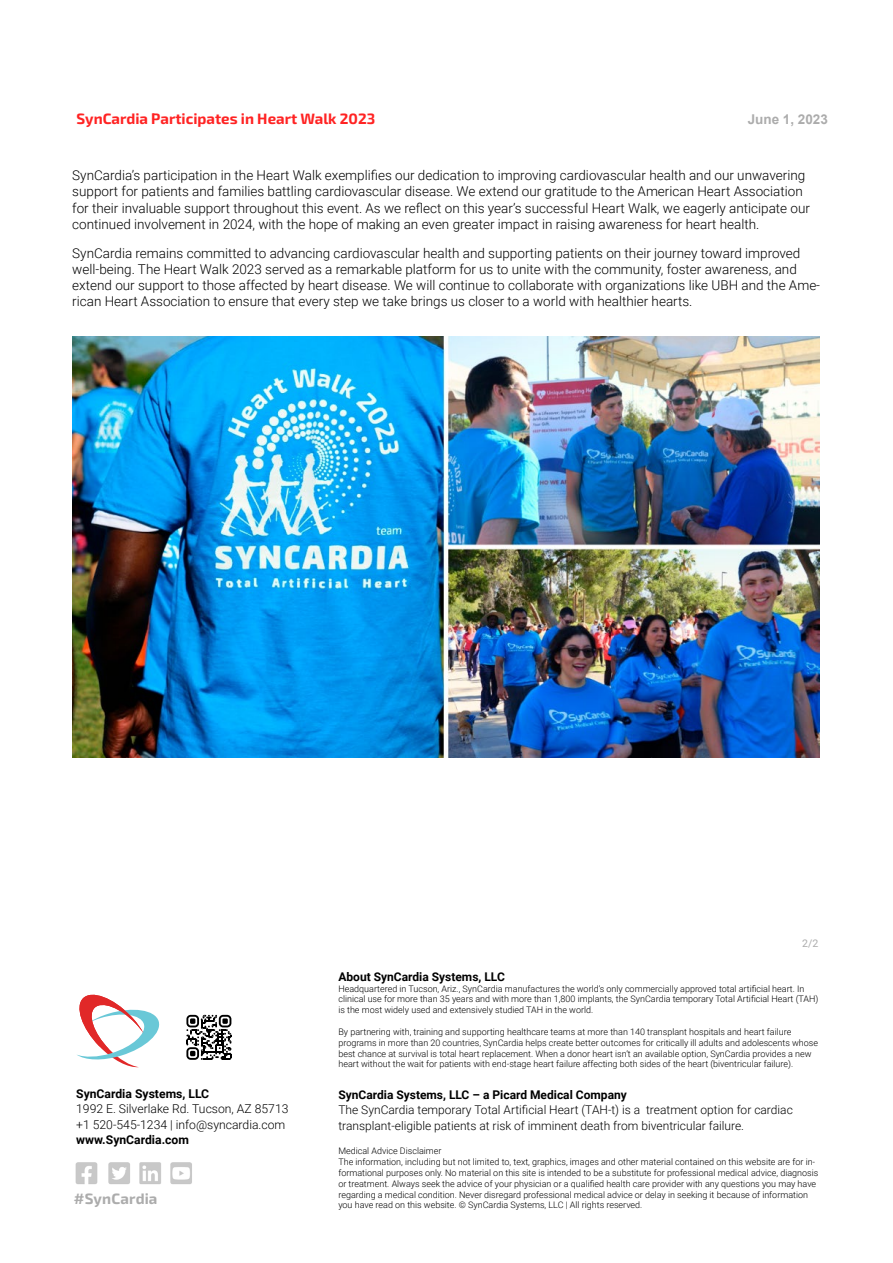
<style>
.page{position:relative;width:893px;height:1263px;background:#fff}
.page>*{position:absolute;margin:0;border:0;box-sizing:border-box;transform-origin:0 0}
.t1{font:15px "Exo 2";color:#ff2323}
.t2{font:15px "Exo 2";letter-spacing:.01em;color:#acacac}
.t3{font:300 13.5px/16.2px "Roboto";color:#000}
.t4{font:700 13.5px "Arial";color:#acacac}
.t5{font:300 12.15px/15.6px "Roboto";color:#000}
.t6{font:700 12.15px "Roboto";color:#000}
.t7{font:300 12px/15.6px "Roboto";color:#000}
.t8{font:700 12px "Roboto";color:#000}
.t9{font:10.5px "Roboto";color:#acacac}
.t10{font:300 9px/10.8px "Roboto";color:#000}
</style>
<div class="page">
<svg style="left:77px;top:995px;width:83px;height:73px"></svg>
<img style="left:75px;top:1162px;width:117px;height:23px">
<svg style="left:186px;top:1015px;width:45px;height:45px"></svg>
<img style="left:72px;top:336px;width:748px;height:422px">
<h1 class="t1" style="left:77px;top:109px;width:300px">SynCardia Participates in Heart Walk 2023</h1>
<h2 class="t4" style="left:748px;top:111px;width:82px">June 1, 2023</h2>
<p class="t3" style="left:72px;top:167px;width:739px">SynCardia’s participation in the Heart Walk exemplifies our dedication to improving cardiovascular health and our unwavering support for patients and families battling cardiovascular disease. We extend our gratitude to the American Heart Association for their invaluable support throughout this event. As we reflect on this year’s successful Heart Walk, we eagerly anticipate our continued involvement in 2024, with the hope of making an even greater impact in raising awareness for heart health.</p>
<p class="t3" style="left:72px;top:244px;width:749px">SynCardia remains committed to advancing cardiovascular health and supporting patients on their journey toward improved well-being. The Heart Walk 2023 served as a remarkable platform for us to unite with the community, foster awareness, and extend our support to those affected by heart disease. We will continue to collaborate with organizations like UBH and the Ame&shy;rican Heart Association to ensure that every step we take brings us closer to a world with healthier hearts.</p>
<p class="t9" style="left:802px;top:936px;width:18px">2/2</p>
<h3 class="t6" style="left:76px;top:1085px;width:135px">SynCardia Systems, LLC</h3>
<h3 class="t5" style="left:76px;top:1100px;width:214px">1992 E. Silverlake Rd. Tucson, AZ 85713 +1 520-545-1234 | info@syncardia.com</h3>
<h3 class="t6" style="left:76px;top:1131px;width:114px">www.SynCardia.com</h3>
<h1 class="t2" style="left:74px;top:1188px;width:85px">#SynCardia</h1>
<h3 class="t8" style="left:338px;top:968px;width:168px">About SynCardia Systems, LLC</h3>
<p class="t10" style="left:338px;top:983px;width:482px">Headquartered in Tucson, Ariz., SynCardia manufactures the world’s only commercially approved total artificial heart. In clinical use for more than 35 years and with more than 1,800 implants, the SynCardia temporary Total Artificial Heart (TAH) is the most widely used and extensively studied TAH in the world.</p>
<p class="t10" style="left:338px;top:1026px;width:481px">By partnering with, training and supporting healthcare teams at more than 140 transplant hospitals and heart failure programs in more than 20 countries, SynCardia helps create better outcomes for critically ill adults and adolescents whose best chance at survival is total heart replacement. When a donor heart isn’t an available option, SynCardia provides a new heart without the wait for patients with end-stage heart failure affecting both sides of the heart (biventricular failure).</p>
<h3 class="t8" style="left:338px;top:1086px;width:290px">SynCardia Systems, LLC – a Picard Medical Company</h3>
<h3 class="t7" style="left:338px;top:1101px;width:456px">The SynCardia temporary Total Artificial Heart (TAH-t) is a treatment option for cardiac transplant-eligible patients at risk of imminent death from biventricular failure.</h3>
<p class="t10" style="left:338px;top:1145px;width:481px">Medical Advice Disclaimer<br>The information, including but not limited to, text, graphics, images and other material contained on this website are for in&shy;formational purposes only. No material on this site is intended to be a substitute for professional medical advice, diagnosis or treatment. Always seek the advice of your physician or a qualified health care provider with any questions you may have regarding a medical condition. Never disregard professional medical advice or delay in seeking it because of information you have read on this website. © SynCardia Systems, LLC | All rights reserved.</p>
</div>
